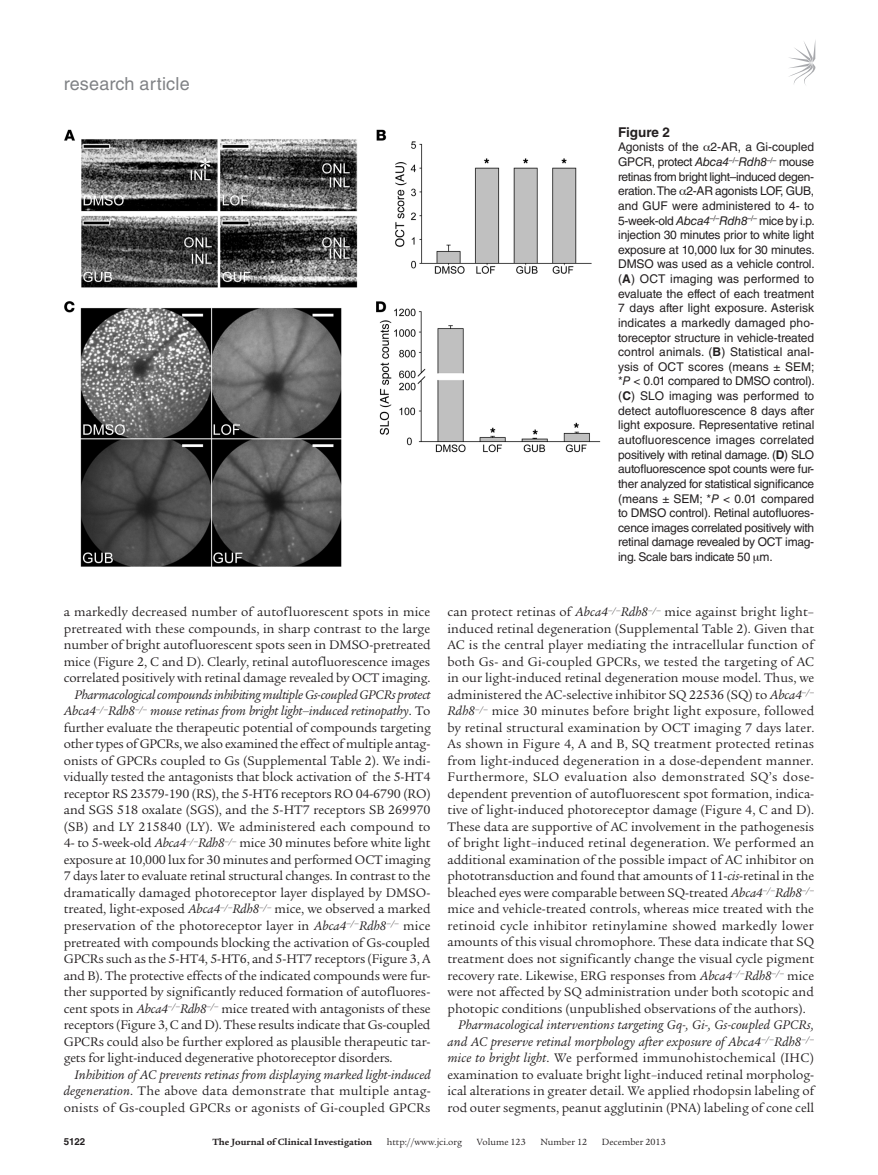
<style>
.page{position:relative;width:878px;height:1175px;background:#fff}
.page>*{position:absolute;margin:0;border:0;box-sizing:border-box;transform-origin:0 0}
.t1{font:18px "Helvetica LT Std";letter-spacing:.01em;color:#808285}
.t2{font:13.5px/16.5px "Legacy Serif Std";color:#231f20;text-align:justify}
.t3{font:700 13.5px "Helvetica LT Std";color:#231f20}
.t4{font:12px/14.7px "Helvetica LT Std";letter-spacing:-.02em;color:#231f20;text-align:justify}
.t5{font:9.75px "Legacy Serif Std";color:#231f20}
.t6{font:700 9.75px "Legacy Serif Std";color:#231f20}
.t7{font:700 9.75px "Helvetica LT Std";color:#231f20}
.s1{font-style:italic}
.s2{font-weight:700}
</style>
<div class="page">
<svg style="left:789px;top:42px;width:26px;height:43px"></svg>
<img style="left:64px;top:129px;width:537px;height:438px">
<h1 class="t1" style="left:64px;top:73px;width:127px">research article</h1>
<p class="t3" style="left:618px;top:124px;width:53px">Figure 2</p>
<p class="t4" style="left:618px;top:140px;width:198px">Agonists of the 2-AR, a Gi-coupled GPCR, protect <span class="s1">Abca4</span><sup>–/–</sup><span class="s1">Rdh8</span><sup>–/–</sup> mouse retinas from bright light–induced degen&shy;eration. The 2-AR agonists LOF, GUB, and GUF were administered to 4- to 5-week-old <span class="s1">Abca4</span><sup>–/–</sup><span class="s1">Rdh8</span><sup>–/–</sup> mice by i.p. injection 30 minutes prior to white light exposure at 10,000 lux for 30 minutes.<br>DMSO was used as a vehicle control. (<span class="s2">A</span>) OCT imaging was performed to evaluate the effect of each treatment 7 days after light exposure. Asterisk indicates a markedly damaged pho&shy;toreceptor structure in vehicle-treated control animals. (<span class="s2">B</span>) Statistical anal&shy;ysis of OCT scores (means ± SEM; *<span class="s1">P</span> &lt; 0.01 compared to DMSO control). (<span class="s2">C</span>) SLO imaging was performed to detect autofluorescence 8 days after light exposure. Representative retinal autofluorescence images correlated positively with retinal damage. (<span class="s2">D</span>) SLO autofluorescence spot counts were fur&shy;ther analyzed for statistical significance (means ± SEM; *<span class="s1">P</span> &lt; 0.01 compared to DMSO control). Retinal autofluores&shy;cence images correlated positively with retinal damage revealed by OCT imag&shy;ing. Scale bars indicate 50 m.</p>
<p class="t2" style="left:64px;top:604px;width:368px">a markedly decreased number of autofluorescent spots in mice pretreated with these compounds, in sharp contrast to the large number of bright autofluorescent spots seen in DMSO-pretreated mice (Figure 2, C and D). Clearly, retinal autofluorescence images correlated positively with retinal damage revealed by OCT imaging.</p>
<p class="t2" style="left:64px;top:686px;width:368px;text-indent:11px"><span class="s1">Pharmacological compounds inhibiting multiple Gs-coupled GPCRs protect Abca4</span><sup>–/–</sup><span class="s1">Rdh8</span><sup>–/–</sup> <span class="s1">mouse retinas from bright light–induced retinopathy</span>. To further evaluate the therapeutic potential of compounds targeting other types of GPCRs, we also examined the effect of multiple antag&shy;onists of GPCRs coupled to Gs (Supplemental Table 2). We indi&shy;vidually tested the antagonists that block activation of the 5-HT4 receptor RS 23579-190 (RS), the 5-HT6 receptors RO 04-6790 (RO) and SGS 518 oxalate (SGS), and the 5-HT7 receptors SB 269970 (SB) and LY 215840 (LY). We administered each compound to 4- to 5-week-old <span class="s1">Abca4</span><sup>–/–</sup><span class="s1">Rdh8</span><sup>–/–</sup> mice 30 minutes before white light exposure at 10,000 lux for 30 minutes and performed OCT imaging 7 days later to evaluate retinal structural changes. In contrast to the dramatically damaged photoreceptor layer displayed by DMSO&shy;treated, light-exposed <span class="s1">Abca4</span><sup>–/–</sup><span class="s1">Rdh8</span><sup>–/–</sup> mice, we observed a marked preservation of the photoreceptor layer in <span class="s1">Abca4</span><sup>–/–</sup><span class="s1">Rdh8</span><sup>–/–</sup> mice pretreated with compounds blocking the activation of Gs-coupled GPCRs such as the 5-HT4, 5-HT6, and 5-HT7 receptors (Figure 3, A and B). The protective effects of the indicated compounds were fur&shy;ther supported by significantly reduced formation of autofluores&shy;cent spots in <span class="s1">Abca4</span><sup>–/–</sup><span class="s1">Rdh8</span><sup>–/–</sup> mice treated with antagonists of these receptors (Figure 3, C and D). These results indicate that Gs-coupled GPCRs could also be further explored as plausible therapeutic tar&shy;gets for light-induced degenerative photoreceptor disorders.</p>
<p class="t2" style="left:64px;top:1066px;width:368px;text-indent:11px"><span class="s1">Inhibition of AC prevents retinas from displaying marked light-induced degeneration</span>. The above data demonstrate that multiple antag&shy;onists of Gs-coupled GPCRs or agonists of Gi-coupled GPCRs</p>
<p class="t2" style="left:447px;top:604px;width:368px">can protect retinas of <span class="s1">Abca4</span><sup>–/–</sup><span class="s1">Rdh8</span><sup>–/–</sup> mice against bright light– induced retinal degeneration (Supplemental Table 2). Given that AC is the central player mediating the intracellular function of both Gs- and Gi-coupled GPCRs, we tested the targeting of AC in our light-induced retinal degeneration mouse model. Thus, we administered the AC-selective inhibitor SQ 22536 (SQ) to <span class="s1">Abca4</span><sup>–/– </sup><span class="s1">Rdh8</span><sup>–/–</sup> mice 30 minutes before bright light exposure, followed by retinal structural examination by OCT imaging 7 days later.<br>As shown in Figure 4, A and B, SQ treatment protected retinas from light-induced degeneration in a dose-dependent manner.<br>Furthermore, SLO evaluation also demonstrated SQ’s dose&shy;dependent prevention of autofluorescent spot formation, indica&shy;tive of light-induced photoreceptor damage (Figure 4, C and D).<br>These data are supportive of AC involvement in the pathogenesis of bright light–induced retinal degeneration. We performed an additional examination of the possible impact of AC inhibitor on phototransduction and found that amounts of 11-<span class="s1">cis</span>-retinal in the bleached eyes were comparable between SQ-treated <span class="s1">Abca4</span><sup>–/–</sup><span class="s1">Rdh8</span><sup>–/– </sup>mice and vehicle-treated controls, whereas mice treated with the retinoid cycle inhibitor retinylamine showed markedly lower amounts of this visual chromophore. These data indicate that SQ treatment does not significantly change the visual cycle pigment recovery rate. Likewise, ERG responses from <span class="s1">Abca4</span><sup>–/–</sup><span class="s1">Rdh8</span><sup>–/–</sup> mice were not affected by SQ administration under both scotopic and photopic conditions (unpublished observations of the authors).</p>
<p class="t2" style="left:447px;top:1016px;width:368px;text-indent:11px"><span class="s1">Pharmacological interventions targeting Gq-, Gi-, Gs-coupled GPCRs, and AC preserve retinal morphology after exposure of Abca4</span><sup>–/–</sup><span class="s1">Rdh8</span><sup>–/– </sup><span class="s1">mice to bright light</span>. We performed immunohistochemical (IHC) examination to evaluate bright light–induced retinal morpholog&shy;ical alterations in greater detail. We applied rhodopsin labeling of rod outer segments, peanut agglutinin (PNA) labeling of cone cell</p>
<p class="t7" style="left:64px;top:1135px;width:23px">5122</p>
<p class="t6" style="left:212px;top:1135px;width:161px">The Journal of Clinical Investigation</p>
<p class="t5" style="left:387px;top:1136px;width:77px">http://www.jci.org</p>
<p class="t5" style="left:477px;top:1136px;width:50px">Volume 123</p>
<p class="t5" style="left:540px;top:1136px;width:48px">Number 12</p>
<p class="t5" style="left:602px;top:1136px;width:65px">December 2013</p>
</div>
